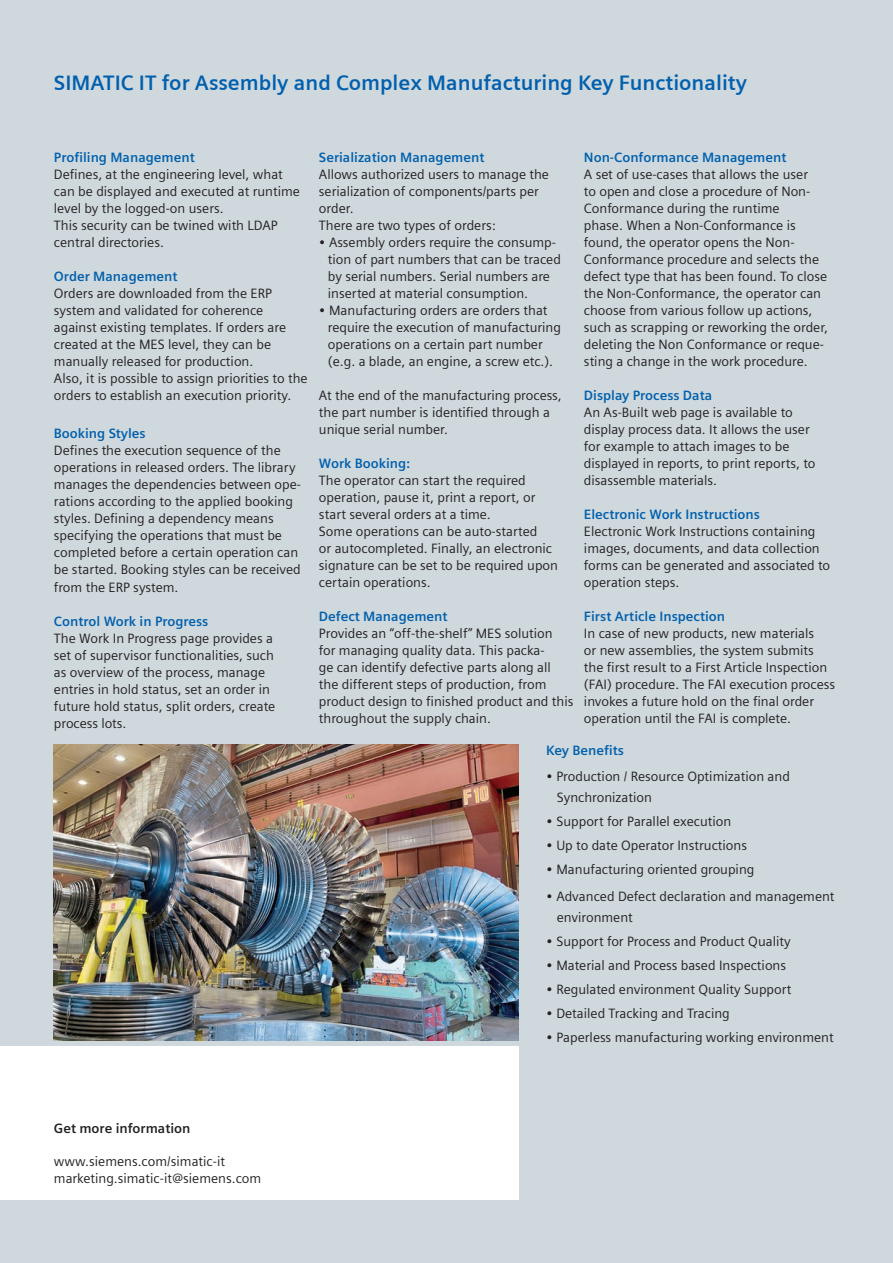
<style>
.page{position:relative;width:893px;height:1263px;background:#cfd8dd}
.page>*{position:absolute;margin:0;border:0;box-sizing:border-box;transform-origin:0 0}
.t1{font:700 21px "Siemens Sans";color:#0160ae}
.t2{font:13.5px/17px "Siemens Sans OT";color:#231f20}
.t3{font:700 13.5px "Siemens Sans OT";color:#0160ae}
.t4{font:700 13.5px "Siemens Sans OT";color:#231f20}
</style>
<div class="page">
<div style="left:0;top:1047px;width:519px;height:153px;background:#fff"></div>
<img style="left:54px;top:745px;width:465px;height:296px">
<h1 class="t1" style="left:54px;top:71px;width:694px">SIMATIC IT for Assembly and Complex Manufacturing Key Functionality</h1>
<p class="t3" style="left:54px;top:149px;width:142px">Profiling Management</p>
<p class="t2" style="left:54px;top:166px;width:247px">Defines, at the engineering level, what can be displayed and executed at runtime level by the logged-on users.<br>This security can be twined with LDAP central directories.</p>
<p class="t3" style="left:54px;top:268px;width:125px">Order Management</p>
<p class="t2" style="left:54px;top:285px;width:255px">Orders are downloaded from the ERP system and validated for coherence against existing templates. If orders are created at the MES level, they can be manually released for production.<br>Also, it is possible to assign priorities to the orders to establish an execution priority.</p>
<p class="t3" style="left:54px;top:426px;width:93px">Booking Styles</p>
<p class="t2" style="left:54px;top:442px;width:249px">Defines the execution sequence of the operations in released orders. The library manages the dependencies between ope&shy;rations according to the applied booking styles. Defining a dependency means specifying the operations that must be completed before a certain operation can be started. Booking styles can be received from the ERP system.</p>
<p class="t3" style="left:54px;top:613px;width:156px">Control Work in Progress</p>
<p class="t2" style="left:54px;top:629px;width:223px">The Work In Progress page provides a set of supervisor functionalities, such as overview of the process, manage entries in hold status, set an order in future hold status, split orders, create process lots.</p>
<p class="t3" style="left:319px;top:149px;width:167px">Serialization Management</p>
<p class="t2" style="left:319px;top:166px;width:231px">Allows authorized users to manage the serialization of components/parts per order.<br>There are two types of orders:</p>
<p class="t2" style="left:328px;top:234px;width:234px;text-indent:-9px">• Assembly orders require the consump&shy;tion of part numbers that can be traced by serial numbers. Serial numbers are inserted at material consumption.</p>
<p class="t2" style="left:328px;top:302px;width:234px;text-indent:-9px">• Manufacturing orders are orders that require the execution of manufacturing operations on a certain part number (e.g. a blade, an engine, a screw etc.).</p>
<p class="t2" style="left:319px;top:387px;width:244px">At the end of the manufacturing process, the part number is identified through a unique serial number.</p>
<p class="t3" style="left:319px;top:456px;width:93px">Work Booking:</p>
<p class="t2" style="left:319px;top:472px;width:241px">The operator can start the required operation, pause it, print a report, or start several orders at a time.<br>Some operations can be auto-started<br>or autocompleted. Finally, an electronic signature can be set to be required upon certain operations.</p>
<p class="t3" style="left:319px;top:609px;width:130px">Defect Management</p>
<p class="t2" style="left:319px;top:625px;width:256px">Provides an “off-the-shelf” MES solution<br>for managing quality data. This packa-<br>ge can identify defective parts along all the different steps of production, from product design to finished product and this throughout the supply chain.</p>
<p class="t3" style="left:584px;top:150px;width:204px">Non-Conformance Management</p>
<p class="t2" style="left:584px;top:166px;width:246px">A set of use-cases that allows the user<br>to open and close a procedure of Non-Conformance during the runtime<br>phase. When a Non-Conformance is found, the operator opens the Non-Conformance procedure and selects the defect type that has been found. To close the Non-Conformance, the operator can choose from various follow up actions, such as scrapping or reworking the order, deleting the Non Conformance or reque&shy;sting a change in the work procedure.</p>
<p class="t3" style="left:584px;top:388px;width:130px">Display Process Data</p>
<p class="t2" style="left:584px;top:404px;width:233px">An As-Built web page is available to display process data. It allows the user for example to attach images to be displayed in reports, to print reports, to disassemble materials.</p>
<p class="t3" style="left:584px;top:507px;width:177px">Electronic Work Instructions</p>
<p class="t2" style="left:584px;top:523px;width:248px">Electronic Work Instructions containing images, documents, and data collection forms can be generated and associated to operation steps.</p>
<p class="t3" style="left:584px;top:609px;width:143px">First Article Inspection</p>
<p class="t2" style="left:584px;top:625px;width:253px">In case of new products, new materials<br>or new assemblies, the system submits the first result to a First Article Inspection (FAI) procedure. The FAI execution process invokes a future hold on the final order operation until the FAI is complete.</p>
<p class="t3" style="left:546px;top:743px;width:79px">Key Benefits</p>
<p class="t2" style="left:557px;top:766px;width:235px;line-height:21px;text-indent:-11px">• Production / Resource Optimization and<br>Synchronization</p>
<p class="t2" style="left:546px;top:813px;width:186px">• Support for Parallel execution</p>
<p class="t2" style="left:546px;top:837px;width:202px">• Up to date Operator Instructions</p>
<p class="t2" style="left:546px;top:861px;width:210px">• Manufacturing oriented grouping</p>
<p class="t2" style="left:557px;top:886px;width:279px;line-height:21px;text-indent:-11px">• Advanced Defect declaration and management environment</p>
<p class="t2" style="left:546px;top:933px;width:246px">• Support for Process and Product Quality</p>
<p class="t2" style="left:546px;top:957px;width:241px">• Material and Process based Inspections</p>
<p class="t2" style="left:546px;top:981px;width:247px">• Regulated environment Quality Support</p>
<p class="t2" style="left:546px;top:1005px;width:185px">• Detailed Tracking and Tracing</p>
<p class="t2" style="left:546px;top:1029px;width:289px">• Paperless manufacturing working environment</p>
<p class="t4" style="left:54px;top:1120px;width:138px">Get more information</p>
<p class="t2" style="left:54px;top:1153px;width:209px">www.siemens.com/simatic-it marketing.simatic-it@siemens.com</p>
</div>
